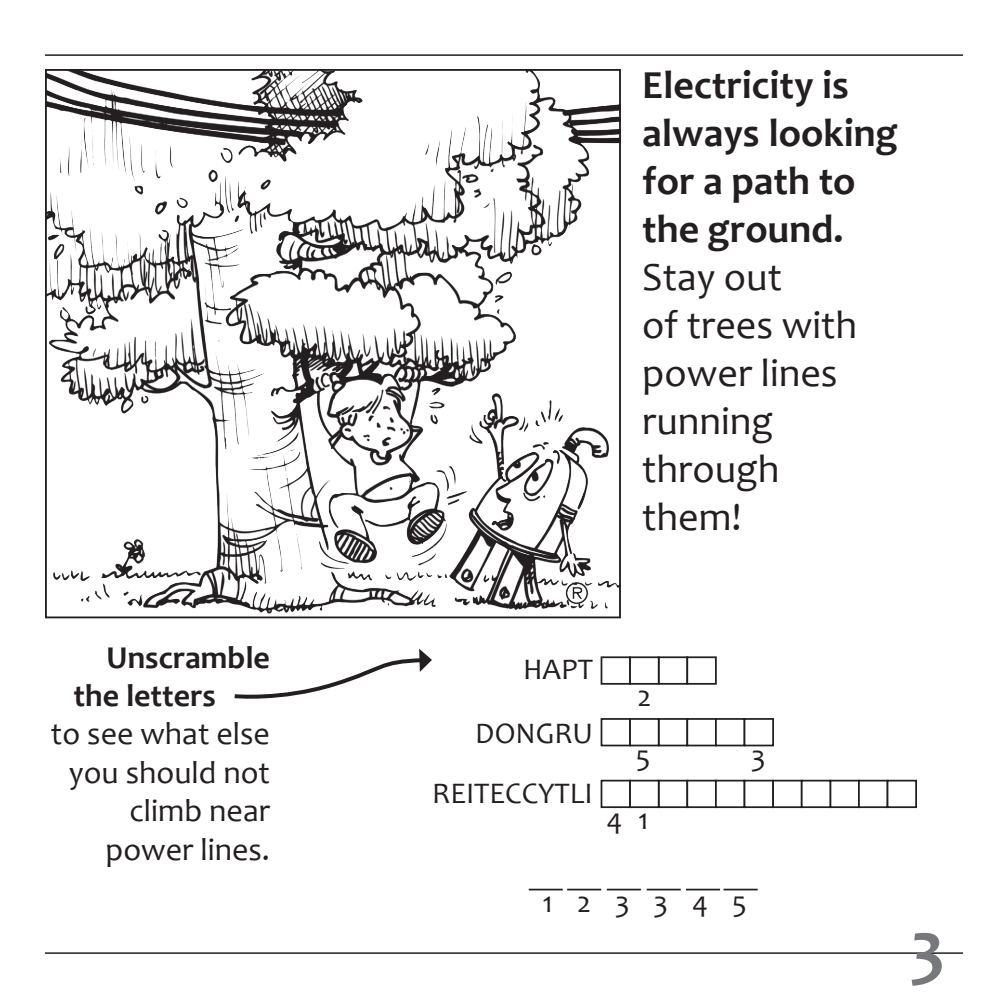
<style>
.page{position:relative;width:1008px;height:1008px;background:#fff}
.page>*{position:absolute;margin:0;border:0;box-sizing:border-box;transform-origin:0 0}
.t1{font:700 74px "Candara";color:#76787b}
.t2{font:40px/48px "Candara";color:#231f20}
.t3{font:700 40px/48px "Candara";color:#231f20}
.t4{font:32px/38.4px "Candara";color:#231f20;text-align:center}
.t5{font:700 32px "Candara";color:#231f20}
.t6{font:30px "Candara";color:#231f20}
</style>
<div class="page">
<hr style="left:45px;top:54px;width:918px;height:2px;background:#231f20">
<hr style="left:45px;top:952px;width:918px;height:2px;background:#231f20">
<svg style="left:234px;top:649px;width:198px;height:50px"></svg>
<img style="left:48px;top:72px;width:570px;height:542px">
<div style="left:45px;top:69px;width:576px;height:549px;border:2px solid #231f20"></div>
<div style="left:601px;top:656px;width:30px;height:29px;border:2px solid #231f20"></div>
<div style="left:658px;top:656px;width:30px;height:29px;border:2px solid #231f20"></div>
<div style="left:629px;top:656px;width:31px;height:29px;border:2px solid #231f20"></div>
<div style="left:686px;top:656px;width:31px;height:29px;border:2px solid #231f20"></div>
<div style="left:601px;top:718px;width:30px;height:28px;border:2px solid #231f20"></div>
<div style="left:658px;top:718px;width:30px;height:28px;border:2px solid #231f20"></div>
<div style="left:629px;top:718px;width:31px;height:28px;border:2px solid #231f20"></div>
<div style="left:686px;top:718px;width:31px;height:28px;border:2px solid #231f20"></div>
<div style="left:715px;top:718px;width:30px;height:28px;border:2px solid #231f20"></div>
<div style="left:744px;top:718px;width:30px;height:28px;border:2px solid #231f20"></div>
<div style="left:601px;top:780px;width:30px;height:28px;border:2px solid #231f20"></div>
<div style="left:658px;top:780px;width:30px;height:28px;border:2px solid #231f20"></div>
<div style="left:629px;top:780px;width:31px;height:28px;border:2px solid #231f20"></div>
<div style="left:686px;top:780px;width:31px;height:28px;border:2px solid #231f20"></div>
<div style="left:715px;top:780px;width:30px;height:28px;border:2px solid #231f20"></div>
<div style="left:744px;top:780px;width:30px;height:28px;border:2px solid #231f20"></div>
<div style="left:772px;top:780px;width:31px;height:28px;border:2px solid #231f20"></div>
<div style="left:829px;top:780px;width:31px;height:28px;border:2px solid #231f20"></div>
<div style="left:801px;top:780px;width:30px;height:28px;border:2px solid #231f20"></div>
<div style="left:858px;top:780px;width:30px;height:28px;border:2px solid #231f20"></div>
<div style="left:887px;top:780px;width:30px;height:28px;border:2px solid #231f20"></div>
<hr style="left:529px;top:889px;width:34px;height:1px;background:#231f20">
<hr style="left:567px;top:889px;width:34px;height:1px;background:#231f20">
<hr style="left:607px;top:889px;width:34px;height:1px;background:#231f20">
<hr style="left:647px;top:889px;width:34px;height:1px;background:#231f20">
<hr style="left:686px;top:889px;width:34px;height:1px;background:#231f20">
<hr style="left:724px;top:889px;width:34px;height:1px;background:#231f20">
<p class="t5" style="left:107px;top:637px;width:165px">Unscramble</p>
<p class="t5" style="left:73px;top:676px;width:144px">the letters</p>
<p class="t4" style="left:51px;top:714px;width:221px">to see what else you should not</p>
<p class="t4" style="left:130px;top:791px;width:142px">climb near</p>
<p class="t4" style="left:106px;top:830px;width:166px">power lines.</p>
<p class="t3" style="left:642px;top:61px;width:257px">Electricity is always looking for a path to the ground.</p>
<p class="t2" style="left:642px;top:253px;width:141px">Stay out</p>
<p class="t2" style="left:642px;top:301px;width:216px">of trees with power lines running through</p>
<p class="t2" style="left:642px;top:493px;width:101px">them!</p>
<p class="t6" style="left:523px;top:651px;width:71px">HAPT</p>
<p class="t6" style="left:475px;top:715px;width:119px">DONGRU</p>
<p class="t6" style="left:432px;top:775px;width:162px">REITECCYTLI</p>
<p class="t6" style="left:638px;top:677px;width:15px">2</p>
<p class="t6" style="left:636px;top:738px;width:16px">5</p>
<p class="t6" style="left:751px;top:738px;width:16px">3</p>
<p class="t6" style="left:607px;top:800px;width:17px">4</p>
<p class="t6" style="left:638px;top:800px;width:12px">1</p>
<p class="t6" style="left:543px;top:884px;width:206px">1 2 3 3 4 5</p>
<p class="t1" style="left:910px;top:901px;width:36px">3</p>
</div>
